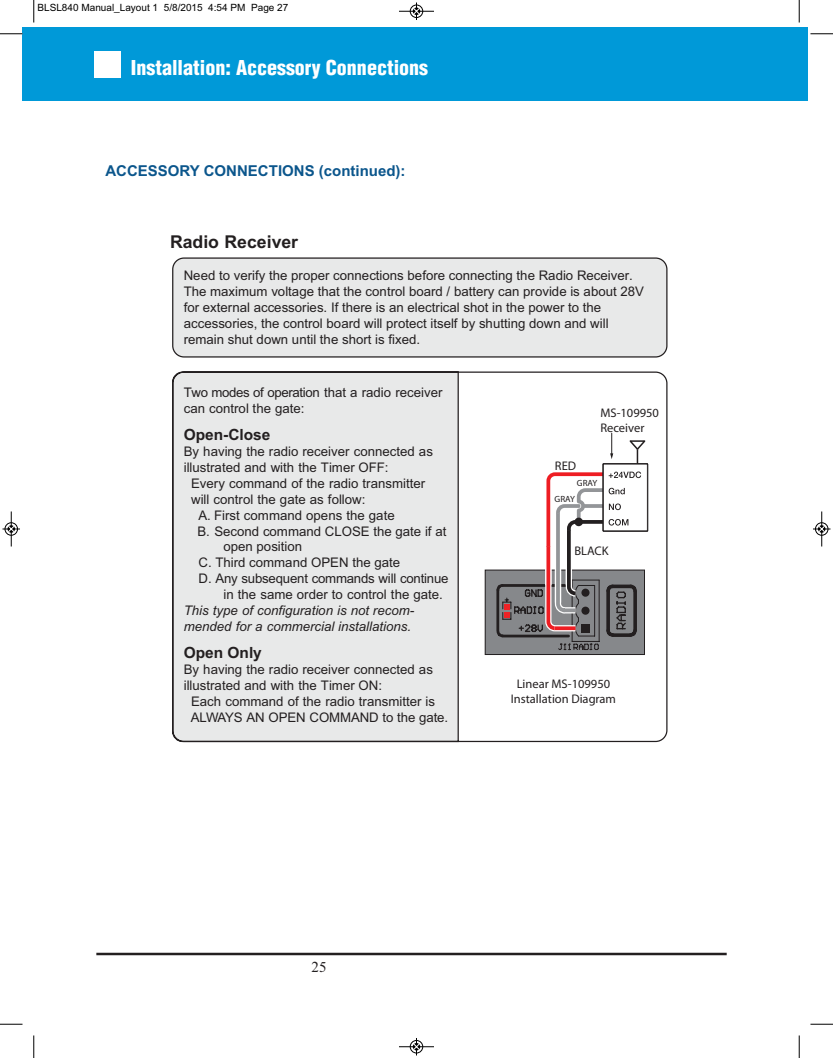
<style>
.page{position:relative;width:833px;height:1058px;background:#fff}
.page>*{position:absolute;margin:0;border:0;box-sizing:border-box;transform-origin:0 0}
.t1{font:900 condensed 20px "Helvetica LT Std";color:#fff}
.t2{font:700 17.62px "Arial";color:#231f20}
.t3{font:700 15.5px "Arial";color:#231f20}
.t4{font:700 15px "Arial";color:#0b568c}
.t5{font:15px "Times New Roman";color:#231f20}
.t6{font:13.25px/15.9px "Arial";color:#231f20}
.t7{font:italic 13.25px/15.9px "Arial";color:#231f20}
.t8{font:12.5px/15px "Myriad Pro";color:#231f20}
.t9{font:10px "Arial";color:#000}
.t10{font:9px "Myriad Pro";color:#231f20}
.s1{font-style:inherit}
</style>
<div class="page">
<div style="left:22px;top:27px;width:785px;height:74px;background:#0099d8"></div>
<hr style="left:96px;top:952px;width:630px;height:3px;background:#231f20">
<div style="left:94px;top:51px;width:27px;height:26px;background:#fff"></div>
<div style="left:173px;top:258px;width:493px;height:99px;background:#e8e9e9;border-radius:11px"></div>
<div style="left:172px;top:257px;width:495px;height:100px;border:1px solid #231f20;border-radius:11px"></div>
<svg style="left:172px;top:371px;width:495px;height:371px"></svg>
<svg style="left:610px;top:433px;width:3px;height:26px"></svg>
<svg style="left:33px;top:0;width:2px;height:22px"></svg>
<svg style="left:0;top:33px;width:22px;height:2px"></svg>
<svg style="left:798px;top:0;width:2px;height:22px"></svg>
<svg style="left:810px;top:33px;width:22px;height:2px"></svg>
<svg style="left:33px;top:1035px;width:2px;height:23px"></svg>
<svg style="left:0;top:1023px;width:22px;height:2px"></svg>
<svg style="left:798px;top:1035px;width:2px;height:23px"></svg>
<svg style="left:810px;top:1023px;width:22px;height:2px"></svg>
<hr style="left:399px;top:11px;width:35px;height:1px;background:#000">
<div style="left:410px;top:5px;width:13px;height:13px;border:1px solid #000;border-radius:50%"></div>
<svg style="left:413px;top:2px;width:6px;height:18px"></svg>
<hr style="left:399px;top:1046px;width:35px;height:1px;background:#000">
<div style="left:410px;top:1040px;width:13px;height:13px;border:1px solid #000;border-radius:50%"></div>
<svg style="left:413px;top:1038px;width:6px;height:17px"></svg>
<hr style="left:11px;top:511px;width:1px;height:35px;background:#000">
<div style="left:5px;top:522px;width:13px;height:13px;border:1px solid #000;border-radius:50%"></div>
<svg style="left:2px;top:526px;width:18px;height:6px"></svg>
<hr style="left:821px;top:511px;width:1px;height:35px;background:#000">
<div style="left:815px;top:522px;width:13px;height:13px;border:1px solid #000;border-radius:50%"></div>
<svg style="left:813px;top:526px;width:17px;height:6px"></svg>
<p class="t9" style="left:38px;top:2px;width:252px">BLSL840 Manual_Layout 1 5/8/2015 4:54 PM Page 27</p>
<h1 class="t1" style="left:131px;top:59px;width:299px">Installation: Accessory Connections</h1>
<p class="t4" style="left:105px;top:163px;width:302px">ACCESSORY CONNECTIONS (continued):</p>
<h2 class="t2" style="left:170px;top:232px;width:130px">Radio Receiver</h2>
<p class="t6" style="left:184px;top:267px;width:462px">Need to verify the proper connections before connecting the Radio Receiver.<br>The maximum voltage that the control board / battery can provide is about 28V for external accessories. If there is an electrical shot in the power to the accessories, the control board will protect itself by shutting down and will remain shut down until the short is fixed.</p>
<p class="t6" style="left:184px;top:384px;width:260px">Two modes of operation that a radio receiver can control the gate:</p>
<p class="t3" style="left:184px;top:426px;width:88px">Open-Close</p>
<p class="t6" style="left:184px;top:443px;width:251px">By having the radio receiver connected as</p>
<p class="t6" style="left:184px;top:459px;width:206px">illustrated and with the Timer OFF:</p>
<p class="t6" style="left:191px;top:475px;width:235px">Every command of the radio transmitter</p>
<p class="t6" style="left:191px;top:491px;width:176px">will control the gate as follow:</p>
<p class="t6" style="left:198px;top:507px;width:198px">A. First command opens the gate</p>
<p class="t6" style="left:197px;top:523px;width:250px">B. Second command CLOSE the gate if at</p>
<p class="t6" style="left:223px;top:539px;width:80px">open position</p>
<p class="t6" style="left:198px;top:555px;width:203px">C. Third command OPEN the gate</p>
<p class="t6" style="left:198px;top:570px;width:251px">D. Any subsequent commands will continue</p>
<p class="t6" style="left:223px;top:586px;width:221px">in the same order to control the gate.</p>
<p class="t7" style="left:184px;top:602px;width:232px">This type of configuration is not recom&shy;mended for a commercial installations.</p>
<p class="t3" style="left:184px;top:644px;width:80px">Open Only</p>
<p class="t6" style="left:184px;top:661px;width:251px">By having the radio receiver connected as</p>
<p class="t6" style="left:184px;top:677px;width:200px">illustrated and with the Timer ON:</p>
<p class="t6" style="left:191px;top:693px;width:245px">Each command of the radio transmitter is</p>
<p class="t6" style="left:191px;top:709px;width:259px">ALWAYS AN OPEN COMMAND to the gate.</p>
<p class="t8" style="left:555px;top:459px;width:23px">RED</p>
<p class="t8" style="left:600px;top:406px;width:60px">MS-109950<br>Receiver</p>
<p class="t10" style="left:577px;top:479px;width:22px">GRAY</p>
<p class="t10" style="left:554px;top:496px;width:22px">GRAY</p>
<p class="t8" style="left:574px;top:544px;width:36px">BLACK</p>
<p class="t8" style="left:511px;top:677px;width:107px;text-align:center">Linear MS-109950<br>Installation Diagram</p>
<p class="t5" style="left:311px;top:957px;width:16px">2<span class="s1">5</span></p>
</div>
